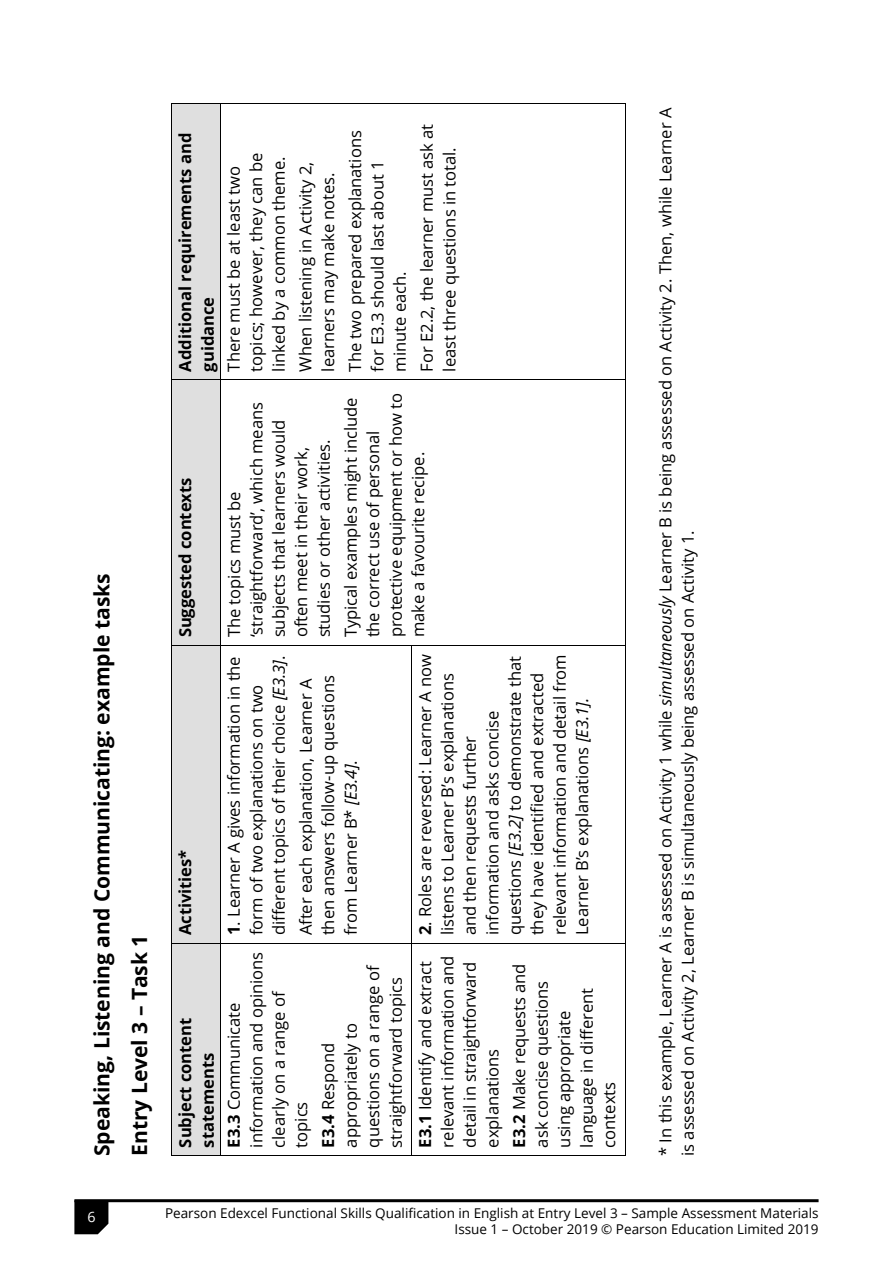
<style>
.page{position:relative;width:893px;height:1263px;background:#fff}
.page>*{position:absolute;margin:0;border:0;box-sizing:border-box;transform-origin:0 0}
.t1{font:700 21px/37.7px "Open Sans";color:#000}
.t2{font:16.5px/22.5px "Open Sans";color:#000}
.t3{font:700 16.5px/22.5px "Open Sans";color:#000}
.t4{font:14.25px "Open Sans";color:#fff}
.t5{font:13.5px/16.5px "Open Sans";color:#000;text-align:right}
.s1{font-weight:700}
.s2{font-style:italic}
</style>
<div class="page">
<div style="left:172px;top:944px;width:48px;height:211px;background:#dfdfdf"></div>
<div style="left:172px;top:646px;width:48px;height:297px;background:#dfdfdf"></div>
<div style="left:172px;top:380px;width:48px;height:265px;background:#dfdfdf"></div>
<div style="left:172px;top:104px;width:48px;height:275px;background:#dfdfdf"></div>
<hr style="left:171px;top:944px;width:1px;height:211px;background:#000">
<hr style="left:171px;top:646px;width:1px;height:297px;background:#000">
<hr style="left:171px;top:380px;width:1px;height:265px;background:#000">
<hr style="left:171px;top:103px;width:1px;height:276px;background:#000">
<hr style="left:172px;top:1155px;width:48px;height:1px;background:#000">
<hr style="left:172px;top:943px;width:48px;height:1px;background:#000">
<hr style="left:172px;top:645px;width:48px;height:1px;background:#000">
<hr style="left:172px;top:379px;width:48px;height:1px;background:#000">
<hr style="left:172px;top:103px;width:48px;height:1px;background:#000">
<hr style="left:220px;top:944px;width:1px;height:211px;background:#000">
<hr style="left:220px;top:646px;width:1px;height:297px;background:#000">
<hr style="left:220px;top:380px;width:1px;height:265px;background:#000">
<hr style="left:220px;top:103px;width:1px;height:276px;background:#000">
<hr style="left:221px;top:1155px;width:190px;height:1px;background:#000">
<hr style="left:221px;top:943px;width:190px;height:1px;background:#000">
<hr style="left:221px;top:645px;width:190px;height:1px;background:#000">
<hr style="left:221px;top:379px;width:190px;height:1px;background:#000">
<hr style="left:221px;top:103px;width:190px;height:1px;background:#000">
<hr style="left:411px;top:944px;width:1px;height:211px;background:#000">
<hr style="left:411px;top:646px;width:1px;height:297px;background:#000">
<hr style="left:412px;top:1155px;width:213px;height:1px;background:#000">
<hr style="left:625px;top:944px;width:1px;height:211px;background:#000">
<hr style="left:412px;top:943px;width:213px;height:1px;background:#000">
<hr style="left:625px;top:646px;width:1px;height:297px;background:#000">
<hr style="left:412px;top:645px;width:213px;height:1px;background:#000">
<hr style="left:625px;top:380px;width:1px;height:265px;background:#000">
<hr style="left:412px;top:379px;width:213px;height:1px;background:#000">
<hr style="left:625px;top:103px;width:1px;height:276px;background:#000">
<hr style="left:412px;top:103px;width:213px;height:1px;background:#000">
<hr style="left:74px;top:1199px;width:745px;height:3px;background:#000">
<svg style="left:74px;top:1200px;width:34px;height:34px"></svg>
<p class="t1" style="left:83px;top:1156px;width:584px;rotate:-90deg">Speaking, Listening and Communicating: example tasks<br>Entry Level 3 – Task 1</p>
<p class="t3" style="left:174px;top:371px;width:240px;rotate:-90deg">Additional requirements and guidance</p>
<p class="t3" style="left:174px;top:637px;width:161px;rotate:-90deg">Suggested contexts</p>
<p class="t3" style="left:174px;top:935px;width:87px;rotate:-90deg">Activities*</p>
<p class="t3" style="left:174px;top:1147px;width:131px;rotate:-90deg">Subject content statements</p>
<p class="t2" style="left:222px;top:371px;width:220px;rotate:-90deg">There must be at least two topics; however, they can be linked by a common theme.</p>
<p class="t2" style="left:294px;top:371px;width:211px;rotate:-90deg">When listening in Activity 2, learners may make notes.</p>
<p class="t2" style="left:343px;top:371px;width:243px;rotate:-90deg">The two prepared explanations for E3.3 should last about 1 minute each.</p>
<p class="t2" style="left:415px;top:371px;width:249px;rotate:-90deg">For E2.2, the learner must ask at least three questions in total.</p>
<p class="t2" style="left:222px;top:637px;width:237px;rotate:-90deg">The topics must be ‘straightforward’, which means subjects that learners would often meet in their work, studies or other activities.</p>
<p class="t2" style="left:339px;top:637px;width:246px;rotate:-90deg">Typical examples might include the correct use of personal protective equipment or how to make a favourite recipe.</p>
<p class="t2" style="left:222px;top:935px;width:281px;rotate:-90deg"><span class="s1">1</span>. Learner A gives information in the form of two explanations on two different topics of their choice <span class="s2">[E3.3]</span>.</p>
<p class="t2" style="left:294px;top:935px;width:261px;rotate:-90deg">After each explanation, Learner A then answers follow-up questions from Learner B* <span class="s2">[E3.4]</span>.</p>
<p class="t2" style="left:222px;top:1147px;width:197px;rotate:-90deg"><span class="s1">E3.3</span> Communicate information and opinions clearly on a range of topics</p>
<p class="t2" style="left:316px;top:1147px;width:184px;rotate:-90deg"><span class="s1">E3.4</span> Respond appropriately to questions on a range of straightforward topics</p>
<p class="t2" style="left:413px;top:935px;width:283px;rotate:-90deg"><span class="s1">2</span>. Roles are reversed: Learner A now listens to Learner B’s explanations and then requests further information and asks concise questions <span class="s2">[E3.2]</span> to demonstrate that they have identified and extracted relevant information and detail from Learner B’s explanations <span class="s2">[E3.1].</span></p>
<p class="t2" style="left:413px;top:1147px;width:194px;rotate:-90deg"><span class="s1">E3.1</span> Identify and extract relevant information and detail in straightforward explanations</p>
<p class="t2" style="left:507px;top:1147px;width:186px;rotate:-90deg"><span class="s1">E3.2</span> Make requests and ask concise questions using appropriate language in different contexts</p>
<p class="t2" style="left:654px;top:1156px;width:1050px;rotate:-90deg">* In this example, Learner A is assessed on Activity 1 while <span class="s2">simultaneously</span> Learner B is being assessed on Activity 2. Then, while Learner A is assessed on Activity 2, Learner B is simultaneously being assessed on Activity 1.</p>
<p class="t4" style="left:87px;top:1207px;width:10px">6</p>
<p class="t5" style="left:165px;top:1204px;width:655px">Pearson Edexcel Functional Skills Qualification in English at Entry Level 3 – Sample Assessment Materials<br>Issue 1 – October 2019 © Pearson Education Limited 2019</p>
</div>
